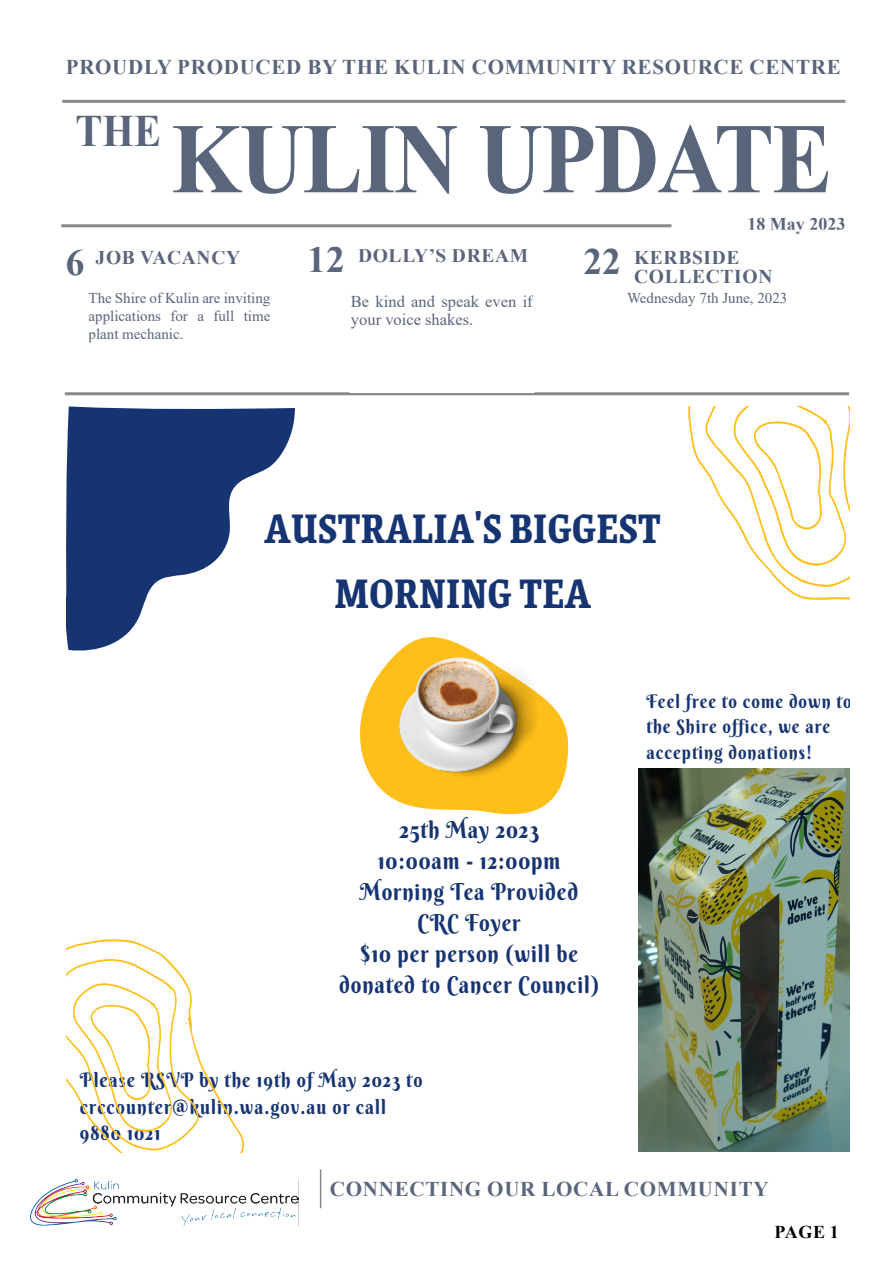
<style>
.page{position:relative;width:893px;height:1263px;background:#fff}
.page>*{position:absolute;margin:0;border:0;box-sizing:border-box;transform-origin:0 0}
.t1{font:700 99.9px "Times New Roman";letter-spacing:-.02em;color:#59657b;scale:.9 1}
.t2{font:700 46.65px/65.2px "Grenze";letter-spacing:.01em;color:#173472;text-align:center;scale:.89 1}
.t3{font:700 45px "Times New Roman";color:#59657b;scale:.9 1}
.t4{font:700 37.5px "Times New Roman";color:#59657b}
.t5{font:23.4px/31px "Berkshire Swash";letter-spacing:.045em;color:#173472;text-align:center;scale:.89 1}
.t6{font:700 21px "Times New Roman";letter-spacing:.035em;color:#59657b}
.t7{font:19.95px/26.5px "Berkshire Swash";letter-spacing:.06em;color:#173472;scale:.89 1}
.t8{font:700 19.5px/19.5px "Times New Roman";letter-spacing:.035em;color:#59657b}
.t9{font:18.75px/25.5px "Berkshire Swash";letter-spacing:.06em;color:#173472;scale:.89 1}
.t10{font:700 18px "Times New Roman";color:#59657b}
.t11{font:700 18px "Times New Roman";color:#000}
.t12{font:16.5px/18px "Times New Roman";color:#59657b}
.t13{font:15px/18px "Times New Roman";color:#59657b;text-align:justify}
</style>
<div class="page">
<hr style="left:61px;top:100px;width:785px;height:3px;background:#86888a">
<div style="left:61px;top:96px;width:786px;height:132px;border:2px solid #fff"></div>
<hr style="left:61px;top:224px;width:610px;height:3px;background:#86888a">
<hr style="left:320px;top:1169px;width:1px;height:39px;background:#86888a">
<hr style="left:65px;top:392px;width:784px;height:3px;background:#86888a">
<div style="left:349px;top:289px;width:185px;height:104px;border:2px solid #fff"></div>
<img style="left:30px;top:1180px;width:269px;height:47px">
<img style="left:639px;top:768px;width:211px;height:384px">
<svg style="left:67px;top:406px;width:228px;height:245px;fill:#173472"></svg>
<svg style="left:688px;top:406px;width:162px;height:194px"></svg>
<svg style="left:67px;top:939px;width:177px;height:213px"></svg>
<svg style="left:360px;top:637px;width:209px;height:178px"></svg>
<img style="left:400px;top:658px;width:138px;height:123px">
<p class="t6" style="left:66px;top:51px;width:776px">PROUDLY PRODUCED BY THE KULIN COMMUNITY RESOURCE CENTRE</p>
<h3 class="t3" style="left:75px;top:98px;width:97px">THE</h3>
<h1 class="t1" style="left:171px;top:87px;width:736px">KULIN UPDATE</h1>
<p class="t10" style="left:747px;top:211px;width:99px">18 May 2023</p>
<h3 class="t4" style="left:66px;top:235px;width:20px">6</h3>
<p class="t8" style="left:96px;top:247px;width:146px">JOB VACANCY</p>
<h3 class="t4" style="left:307px;top:233px;width:39px">12</h3>
<p class="t8" style="left:358px;top:245px;width:172px">DOLLY’S DREAM</p>
<h3 class="t4" style="left:583px;top:234px;width:39px">22</h3>
<p class="t8" style="left:634px;top:247px;width:140px">KERBSIDE<br>COLLECTION</p>
<p class="t13" style="left:89px;top:288px;width:183px">The Shire of Kulin are inviting applications for a full time plant mechanic.</p>
<p class="t12" style="left:351px;top:292px;width:183px">Be kind and speak even if your voice shakes.</p>
<p class="t13" style="left:627px;top:288px;width:162px">Wednesday 7th June, 2023</p>
<h2 class="t2" style="left:264px;top:492px;width:447px">AUSTRALIA'S BIGGEST<br>MORNING TEA</h2>
<p class="t5" style="left:339px;top:814px;width:293px">25th May 2023<br>10:00am - 12:00pm<br>Morning Tea Provided<br>CRC Foyer<br>$10 per person (will be donated to Cancer Council)</p>
<p class="t7" style="left:80px;top:1066px;width:386px">Please RSVP by the 19th of May 2023 to crccounter@kulin.wa.gov.au or call<br>9880 1021</p>
<p class="t9" style="left:646px;top:688px;width:232px">Feel free to come down to the Shire office, we are accepting donations!</p>
<p class="t6" style="left:330px;top:1174px;width:440px">CONNECTING OUR LOCAL COMMUNITY</p>
<p class="t11" style="left:775px;top:1219px;width:66px">PAGE 1</p>
</div>
